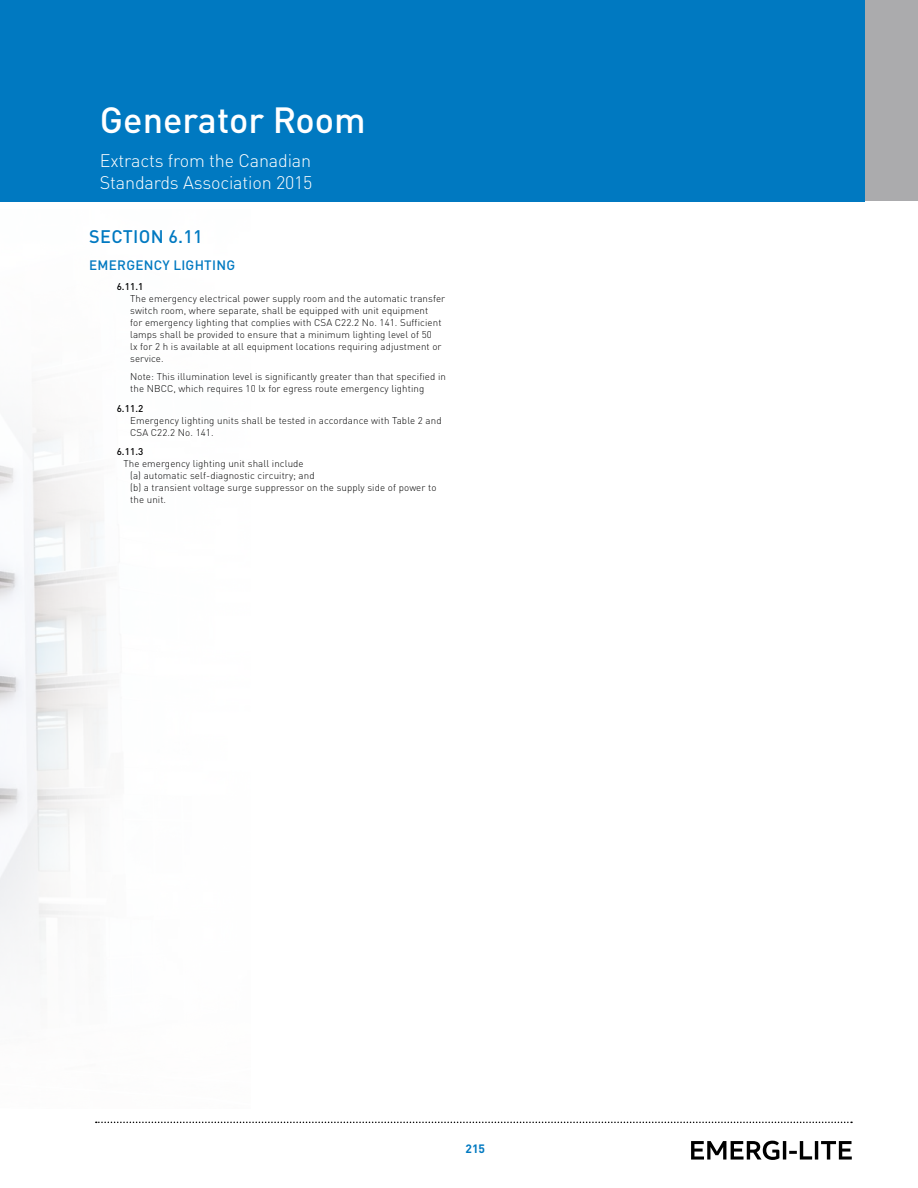
<style>
.page{position:relative;width:918px;height:1188px;background:#fff}
.page>*{position:absolute;margin:0;border:0;box-sizing:border-box;transform-origin:0 0}
.t1{font:500 36px "DIN Pro";color:#fff}
.t2{font:300 18px/22.5px "DIN Pro";letter-spacing:-.01em;color:#fff}
.t3{font:500 18px "DIN Pro";letter-spacing:.02em;color:#0079c1}
.t4{font:500 13.5px "DIN Pro";letter-spacing:.02em;color:#0079c1}
.t5{font:700 12px "DIN Pro";color:#0079c1}
.t6{font:300 9.75px/12px "DIN Pro";letter-spacing:.01em;color:#000}
.t7{font:500 9.75px "DIN Pro";color:#000}
</style>
<div class="page">
<div style="left:865px;top:0;width:53px;height:201px;background:#ababad"></div>
<svg style="left:96px;top:1122px;width:756px;height:1px"></svg>
<svg style="left:691px;top:1141px;width:161px;height:19px"></svg>
<div style="left:0;top:0;width:865px;height:201px;background:#0079c1"></div>
<img style="left:0;top:417px;width:113px;height:546px">
<h1 class="t1" style="left:100px;top:91px;width:267px">Generator Room</h1>
<h2 class="t2" style="left:100px;top:147px;width:214px">Extracts from the Canadian<br>Standards Association 2015</h2>
<h2 class="t3" style="left:89px;top:222px;width:115px">SECTION 6.11</h2>
<h3 class="t4" style="left:89px;top:254px;width:147px">EMERGENCY LIGHTING</h3>
<p class="t7" style="left:117px;top:278px;width:28px">6.11.1</p>
<p class="t6" style="left:130px;top:291px;width:317px">The emergency electrical power supply room and the automatic transfer switch room, where separate, shall be equipped with unit equipment<br>for emergency lighting that complies with CSA C22.2 No. 141. Sufficient lamps shall be provided to ensure that a minimum lighting level of 50<br>lx for 2 h is available at all equipment locations requiring adjustment or service.</p>
<p class="t6" style="left:130px;top:370px;width:317px">Note: This illumination level is significantly greater than that specified in the NBCC, which requires 10 lx for egress route emergency lighting</p>
<p class="t7" style="left:117px;top:400px;width:28px">6.11.2</p>
<p class="t6" style="left:130px;top:413px;width:313px">Emergency lighting units shall be tested in accordance with Table 2 and<br>CSA C22.2 No. 141.</p>
<p class="t7" style="left:117px;top:444px;width:28px">6.11.3</p>
<p class="t6" style="left:130px;top:457px;width:308px;text-indent:-7px">The emergency lighting unit shall include<br>(a) automatic self-diagnostic circuitry; and<br>(b) a transient voltage surge suppressor on the supply side of power to the unit.</p>
<p class="t5" style="left:466px;top:1139px;width:21px">215</p>
</div>
